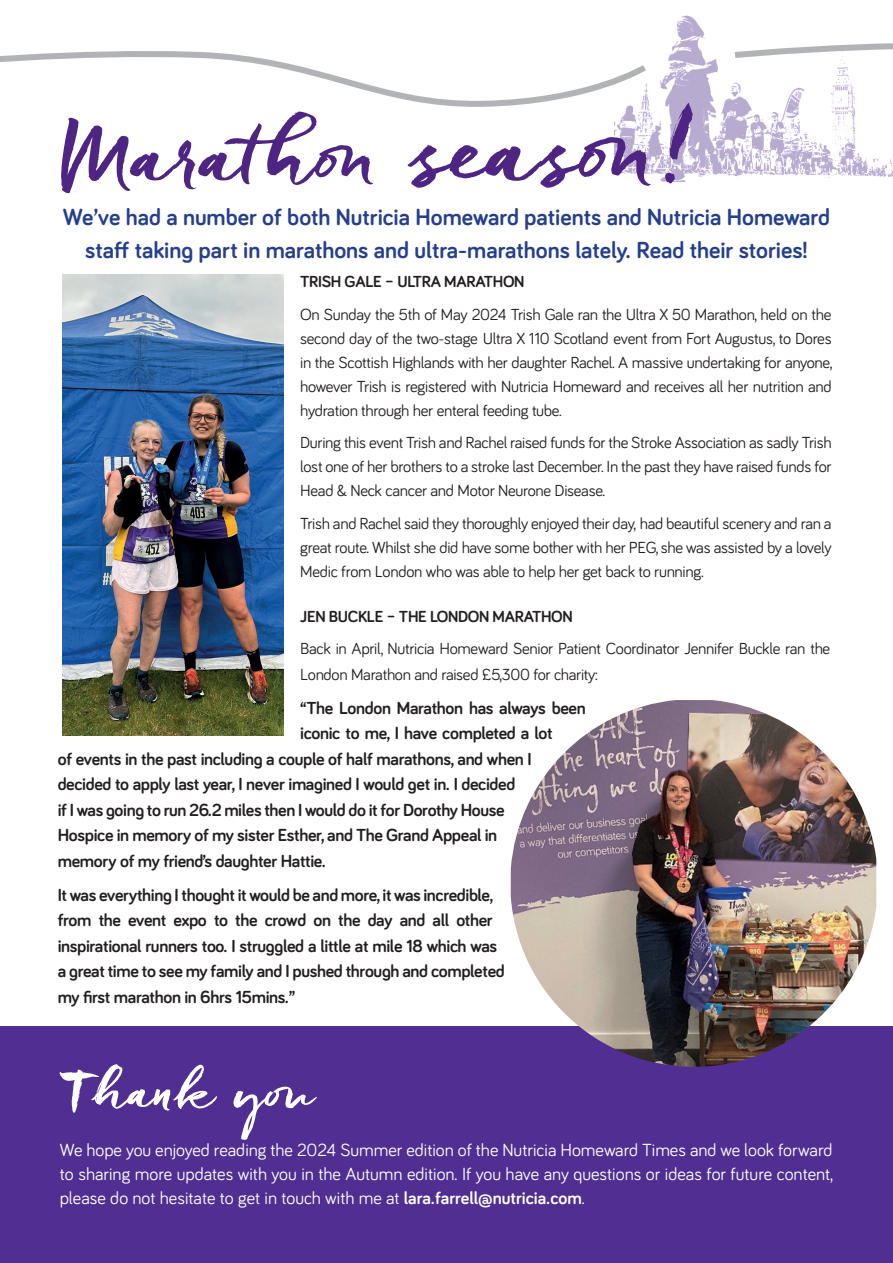
<style>
.page{position:relative;width:893px;height:1263px;background:#fff}
.page>*{position:absolute;margin:0;border:0;box-sizing:border-box;transform-origin:0 0}
.t1{font:85.35px "Freeland";letter-spacing:.01em;color:#4e2582}
.t2{font:54px "Freeland";letter-spacing:.01em;color:#fff}
.t3{font:700 24px/33px "Bariol";color:#253f8e;text-align:center}
.t4{font:18.15px/24.2px "Bariol";color:#fff;text-align:justify}
.t5{font:700 18px/25.5px "Bariol";letter-spacing:-.02em;color:#231f20}
.t6{font:16.5px/24px "Bariol";letter-spacing:-.02em;color:#231f20;text-align:justify}
.t7{font:700 16.5px "Bariol";letter-spacing:-.02em;color:#231f20}
.s1{font-size:105.75px}
.s2{font-weight:700}
</style>
<div class="page">
<div style="left:0;top:1027px;width:893px;height:236px;background:#502e92"></div>
<img style="left:614px;top:15px;width:279px;height:167px">
<img style="left:62px;top:274px;width:221px;height:461px">
<img style="left:511px;top:700px;width:365px;height:367px">
<svg style="left:0;top:51px;width:650px;height:57px"></svg>
<svg style="left:729px;top:42px;width:164px;height:57px"></svg>
<p class="t1" style="left:61px;top:99px;width:636px">Marathon <span class="s1">season!</span></p>
<p class="t3" style="left:63px;top:200px;width:769px">We’ve had a number of both Nutricia Homeward patients and Nutricia Homeward staff taking part in marathons and ultra-marathons lately. Read their stories!</p>
<p class="t7" style="left:300px;top:270px;width:226px">TRISH GALE – ULTRA MARATHON</p>
<p class="t6" style="left:300px;top:301px;width:534px">On Sunday the 5th of May 2024 Trish Gale ran the Ultra X 50 Marathon, held on the second day of the two-stage Ultra X 110 Scotland event from Fort Augustus, to Dores in the Scottish Highlands with her daughter Rachel. A massive undertaking for anyone, however Trish is registered with Nutricia Homeward and receives all her nutrition and hydration through her enteral feeding tube.</p>
<p class="t6" style="left:300px;top:430px;width:533px">During this event Trish and Rachel raised funds for the Stroke Association as sadly Trish lost one of her brothers to a stroke last December. In the past they have raised funds for Head &amp; Neck cancer and Motor Neurone Disease.</p>
<p class="t6" style="left:300px;top:510px;width:533px">Trish and Rachel said they thoroughly enjoyed their day, had beautiful scenery and ran a great route. Whilst she did have some bother with her PEG, she was assisted by a lovely Medic from London who was able to help her get back to running.</p>
<p class="t7" style="left:300px;top:605px;width:274px">JEN BUCKLE – THE LONDON MARATHON</p>
<p class="t6" style="left:300px;top:635px;width:532px;line-height:25.5px">Back in April, Nutricia Homeward Senior Patient Coordinator Jennifer Buckle ran the<br>London Marathon and raised £5,300 for charity:</p>
<p class="t5" style="left:300px;top:694px;width:287px">“The London Marathon has always been</p>
<p class="t5" style="left:300px;top:720px;width:254px">iconic to me, I have completed a lot</p>
<p class="t5" style="left:58px;top:745px;width:475px">of events in the past including a couple of half marathons, and when I</p>
<p class="t5" style="left:58px;top:771px;width:459px">decided to apply last year, I never imagined I would get in. I decided</p>
<p class="t5" style="left:58px;top:796px;width:449px">if I was going to run 26.2 miles then I would do it for Dorothy House</p>
<p class="t5" style="left:58px;top:822px;width:441px">Hospice in memory of my sister Esther, and The Grand Appeal in</p>
<p class="t5" style="left:58px;top:847px;width:270px">memory of my friend’s daughter Hattie.</p>
<p class="t5" style="left:58px;top:881px;width:448px">It was everything I thought it would be and more, it was incredible, from the event expo to the crowd on the day and all other inspirational runners too. I struggled a little at mile 18 which was a great time to see my family and I pushed through and completed my first marathon in 6hrs 15mins.”</p>
<p class="t2" style="left:60px;top:1056px;width:261px">Thank you</p>
<p class="t4" style="left:60px;top:1136px;width:775px">We hope you enjoyed reading the 2024 Summer edition of the Nutricia Homeward Times and we look forward to sharing more updates with you in the Autumn edition. If you have any questions or ideas for future content, please do not hesitate to get in touch with me at <span class="s2">lara.farrell@nutricia.com</span>.</p>
</div>
